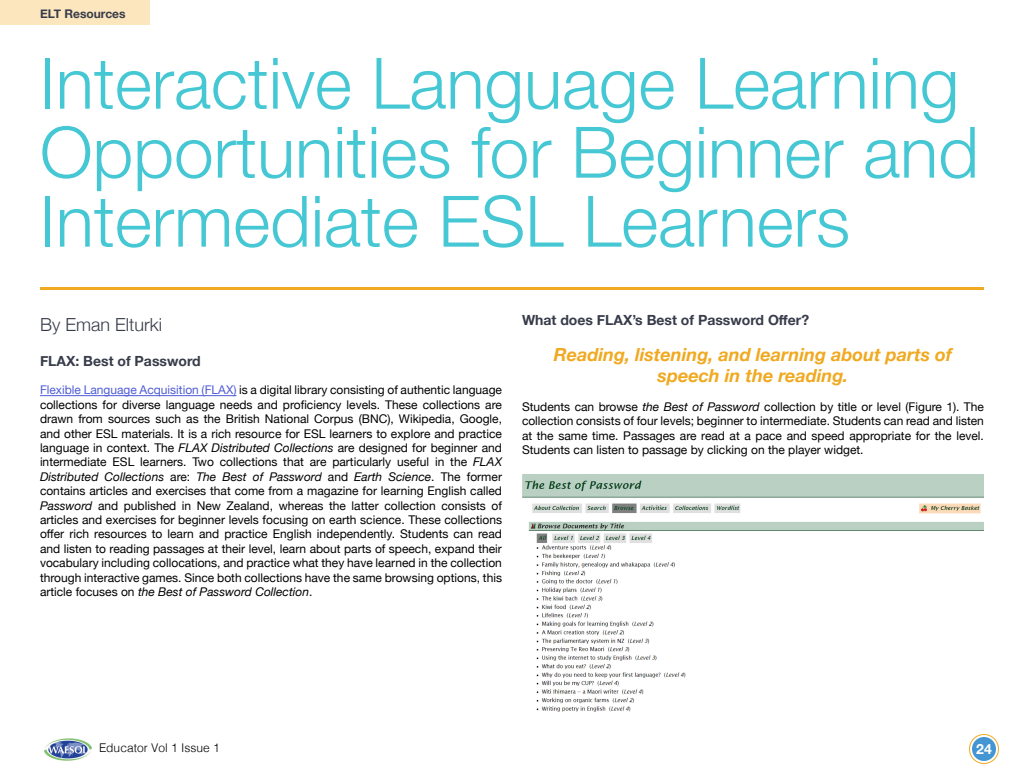
<style>
.page{position:relative;width:1024px;height:768px;background:#fff}
.page>*{position:absolute;margin:0;border:0;box-sizing:border-box;transform-origin:0 0}
.t1{font:300 71px/69px "Helvetica Neue";color:#45c7d4}
.t2{font:italic 700 18px/21.6px "Helvetica Neue";color:#f0a920;text-align:center}
.t3{font:300 18px "Helvetica Neue";color:#383c4a}
.t4{font:700 14px "Helvetica Neue";color:#383c4a}
.t5{font:700 14px "Helvetica Neue";color:#fff}
.t6{font:12px/14.4px "Helvetica Neue";color:#000;text-align:justify}
.t7{font:300 12px "Helvetica";color:#000}
.t8{font:700 12px "Helvetica Neue";color:#383c4a}
.s1{color:#4f5cd6}
.s2{font-style:italic}
</style>
<div class="page">
<div style="left:972px;top:737px;width:24px;height:24px;background:#4496d2;border-radius:50%"></div>
<img style="left:45px;top:738px;width:46px;height:23px">
<div style="left:969px;top:734px;width:30px;height:30px;border:1px solid #f0a920;border-radius:50%"></div>
<hr style="left:40px;top:287px;width:944px;height:3px;background:#f0a920">
<hr style="left:40px;top:395px;width:197px;height:1px;background:#4f5cd6">
<img style="left:522px;top:474px;width:462px;height:238px">
<div style="left:0;top:0;width:150px;height:25px;background:#fbe6be"></div>
<p class="t8" style="left:40px;top:6px;width:87px">ELT Resources</p>
<h1 class="t1" style="left:40px;top:47px;width:940px">Interactive Language Learning<br>Opportunities for Beginner and<br>Intermediate ESL Learners</h1>
<h2 class="t3" style="left:40px;top:314px;width:124px">By Eman Elturki</h2>
<p class="t4" style="left:40px;top:352px;width:162px">FLAX: Best of Password</p>
<p class="t6" style="left:40px;top:383px;width:464px"><span class="s1">Flexible Language Acquisition (FLAX)</span> is a digital library consisting of authentic language collections for diverse language needs and proficiency levels. These collections are drawn from sources such as the British National Corpus (BNC), Wikipedia, Google, and other ESL materials. It is a rich resource for ESL learners to explore and practice language in context. The <span class="s2">FLAX Distributed Collections</span> are designed for beginner and intermediate ESL learners. Two collections that are particularly useful in the <span class="s2">FLAX Distributed Collections</span> are: <span class="s2">The Best of Password</span> and <span class="s2">Earth Science</span>. The former contains articles and exercises that come from a magazine for learning English called <span class="s2">Password</span> and published in New Zealand, whereas the latter collection consists of articles and exercises for beginner levels focusing on earth science. These collections offer rich resources to learn and practice English independently. Students can read and listen to reading passages at their level, learn about parts of speech, expand their vocabulary including collocations, and practice what they have learned in the collection through interactive games. Since both collections have the same browsing options, this article focuses on <span class="s2">the Best of Password Collection</span>.</p>
<p class="t4" style="left:522px;top:311px;width:289px">What does FLAX’s Best of Password Offer?</p>
<h2 class="t2" style="left:554px;top:343px;width:400px">Reading, listening, and learning about parts of speech in the reading.</h2>
<p class="t6" style="left:522px;top:399px;width:463px">Students can browse <span class="s2">the Best of Password</span> collection by title or level (Figure 1). The collection consists of four levels; beginner to intermediate. Students can read and listen at the same time. Passages are read at a pace and speed appropriate for the level.<br>Students can listen to passage by clicking on the player widget.</p>
<p class="t7" style="left:99px;top:743px;width:122px">Educator Vol 1 Issue 1</p>
<p class="t5" style="left:976px;top:740px;width:17px">24</p>
</div>
